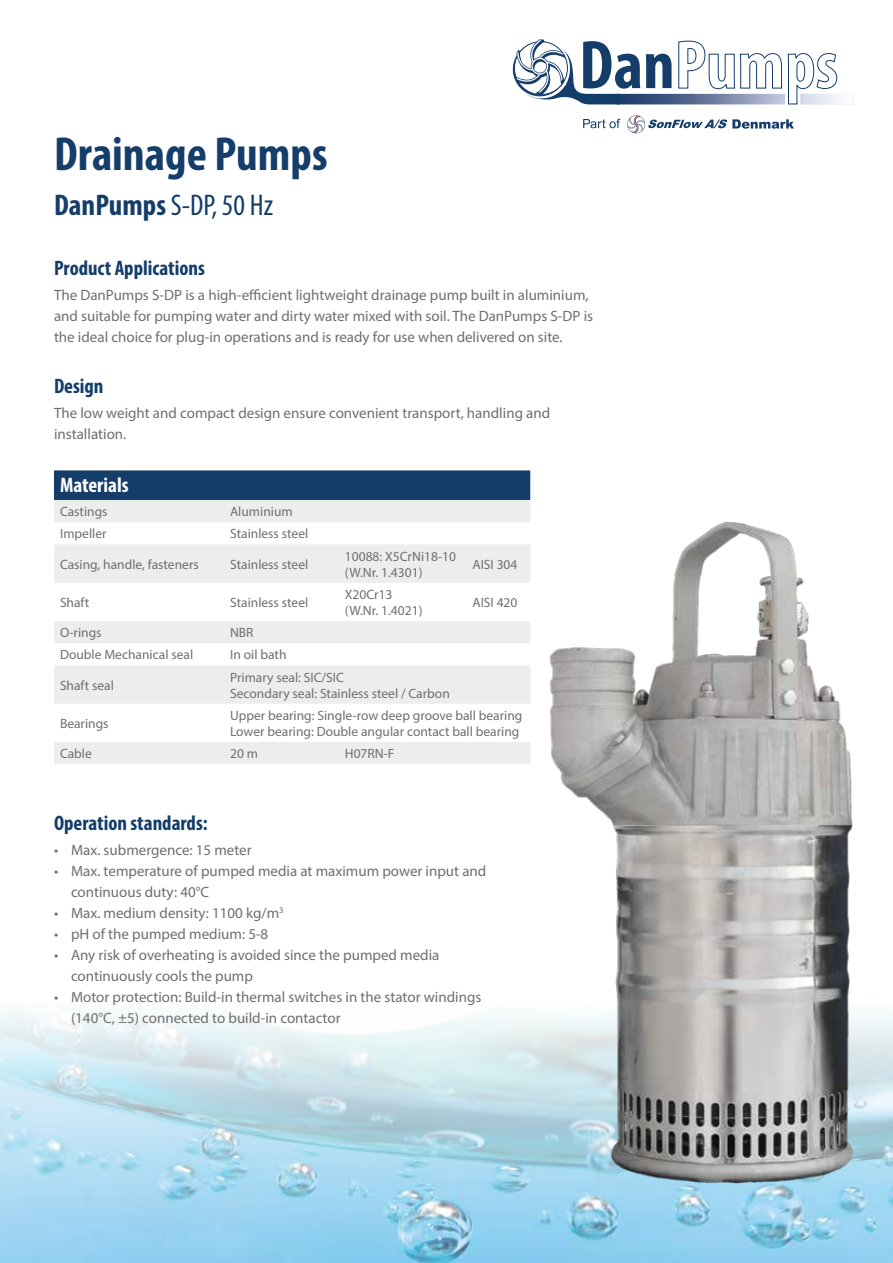
<style>
.page{position:relative;width:893px;height:1263px;background:#fff}
.page>*{position:absolute;margin:0;border:0;box-sizing:border-box;transform-origin:0 0}
.t1{font:700 condensed 48px "Myriad Pro";color:#143d6a}
.t2{font:condensed 30px "Myriad Pro";color:#143d6a}
.t3{font:700 condensed 21px "Myriad Pro";color:#143d6a}
.t4{font:700 condensed 21px "Myriad Pro";color:#fff}
.t5{font:15px/21px "Myriad Pro";color:#706f6f}
.t6{font:13.5px/16.2px "Myriad Pro";color:#706f6f}
.s1{font-weight:700}
</style>
<div class="page">
<img style="left:0;top:1012px;width:893px;height:251px">
<svg style="left:640px;top:94px;width:38px;height:10px"></svg>
<div style="left:800px;top:94px;width:53px;height:10px;background:#f7f8fb"></div>
<svg style="left:515px;top:39px;width:125px;height:65px"></svg>
<svg style="left:646px;top:54px;width:25px;height:34px"></svg>
<svg style="left:678px;top:40px;width:159px;height:65px"></svg>
<svg style="left:627px;top:115px;width:167px;height:18px"></svg>
<svg style="left:583px;top:119px;width:37px;height:9px"></svg>
<img style="left:518px;top:495px;width:360px;height:701px">
<div style="left:54px;top:470px;width:476px;height:30px;background:#143d6a"></div>
<svg style="left:54px;top:500px;width:476px;height:264px;fill:#ededed"></svg>
<h1 class="t1" style="left:54px;top:124px;width:275px">Drainage Pumps</h1>
<h2 class="t2" style="left:54px;top:187px;width:221px"><span class="s1">DanPumps</span> S-DP, 50 Hz</h2>
<h3 class="t3" style="left:54px;top:255px;width:152px">Product Applications</h3>
<p class="t5" style="left:54px;top:285px;width:541px">The DanPumps S-DP is a high-efficient lightweight drainage pump built in aluminium, and suitable for pumping water and dirty water mixed with soil. The DanPumps S-DP is the ideal choice for plug-in operations and is ready for use when delivered on site.</p>
<h3 class="t3" style="left:54px;top:373px;width:51px">Design</h3>
<p class="t5" style="left:54px;top:402px;width:498px">The low weight and compact design ensure convenient transport, handling and installation.</p>
<h3 class="t4" style="left:60px;top:472px;width:70px">Materials</h3>
<p class="t6" style="left:60px;top:503px;width:49px">Castings</p>
<p class="t6" style="left:230px;top:503px;width:64px">Aluminium</p>
<p class="t6" style="left:60px;top:526px;width:48px">Impeller</p>
<p class="t6" style="left:230px;top:526px;width:80px">Stainless steel</p>
<p class="t6" style="left:60px;top:556px;width:140px">Casing, handle, fasteners</p>
<p class="t6" style="left:230px;top:556px;width:80px">Stainless steel</p>
<p class="t6" style="left:345px;top:548px;width:113px">10088: X5CrNi18-10 (W.Nr. 1.4301)</p>
<p class="t6" style="left:472px;top:556px;width:47px">AISI 304</p>
<p class="t6" style="left:60px;top:594px;width:31px">Shaft</p>
<p class="t6" style="left:230px;top:594px;width:80px">Stainless steel</p>
<p class="t6" style="left:345px;top:586px;width:79px">X20Cr13 (W.Nr. 1.4021)</p>
<p class="t6" style="left:472px;top:594px;width:47px">AISI 420</p>
<p class="t6" style="left:60px;top:624px;width:43px">O-rings</p>
<p class="t6" style="left:230px;top:624px;width:25px">NBR</p>
<p class="t6" style="left:60px;top:646px;width:135px">Double Mechanical seal</p>
<p class="t6" style="left:230px;top:646px;width:58px">In oil bath</p>
<p class="t6" style="left:60px;top:677px;width:55px">Shaft seal</p>
<p class="t6" style="left:230px;top:669px;width:221px">Primary seal: SIC/SIC<br>Secondary seal: Stainless steel / Carbon</p>
<p class="t6" style="left:60px;top:715px;width:50px">Bearings</p>
<p class="t6" style="left:230px;top:707px;width:294px">Upper bearing: Single-row deep groove ball bearing<br>Lower bearing: Double angular contact ball bearing</p>
<p class="t6" style="left:60px;top:745px;width:33px">Cable</p>
<p class="t6" style="left:230px;top:745px;width:29px">20 m</p>
<p class="t6" style="left:345px;top:745px;width:51px">H07RN-F</p>
<h3 class="t3" style="left:54px;top:809px;width:155px">Operation standards:</h3>
<p class="t5" style="left:54px;top:839px;width:199px">• Max. submergence: 15 meter</p>
<p class="t5" style="left:71px;top:860px;width:417px;text-indent:-17px">• Max. temperature of pumped media at maximum power input and continuous duty: 40°C</p>
<p class="t5" style="left:54px;top:902px;width:231px">• Max. medium density: 1100 kg/m<sup>3</sup></p>
<p class="t5" style="left:54px;top:923px;width:216px">• pH of the pumped medium: 5-8</p>
<p class="t5" style="left:71px;top:944px;width:370px;text-indent:-17px">• Any risk of overheating is avoided since the pumped media continuously cools the pump</p>
<p class="t5" style="left:71px;top:986px;width:412px;text-indent:-17px">• Motor protection: Build-in thermal switches in the stator windings (140°C, ±5) connected to build-in contactor</p>
</div>
